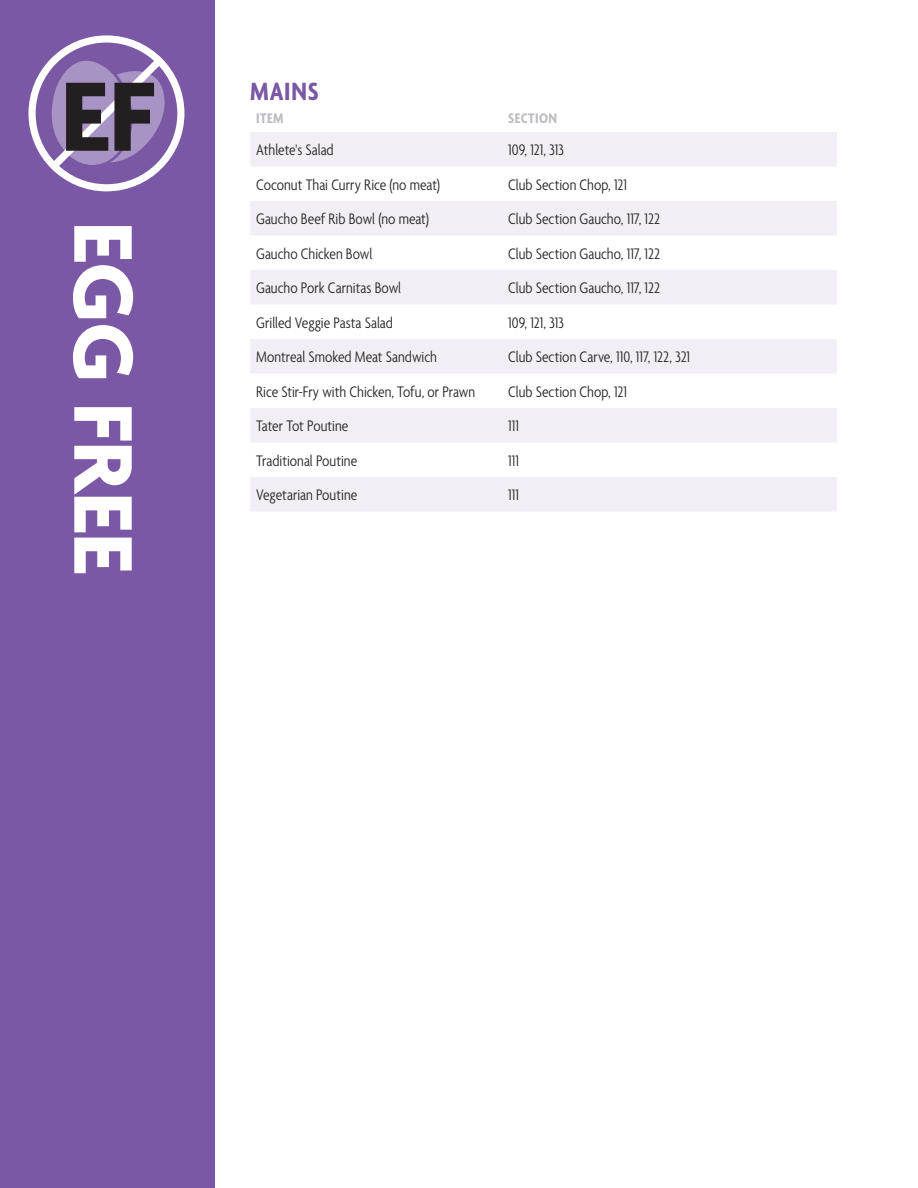
<style>
.page{position:relative;width:918px;height:1188px;background:#fff}
.page>*{position:absolute;margin:0;border:0;box-sizing:border-box;transform-origin:0 0}
.t1{font:700 106.65px "Agenda";color:#231f20}
.t2{font:700 90px "Agenda";color:#fff}
.t3{font:700 condensed 27px "Agenda";letter-spacing:.03em;color:#7b58a5}
.t4{font:300 condensed 16.5px "Agenda";color:#231f20}
.t5{font:700 condensed 15px "Agenda";letter-spacing:.03em;color:#bcbdc0}
</style>
<div class="page">
<div style="left:0;top:0;width:214px;height:1188px;background:#7b58a5"></div>
<svg style="left:250px;top:132px;width:587px;height:379px;fill:#f2eef6"></svg>
<svg style="left:28px;top:35px;width:156px;height:156px"></svg>
<h1 class="t1" style="left:61px;top:51px;width:96px">EF</h1>
<p class="t2" style="left:158px;top:221px;width:354px;rotate:90deg">EGG FREE</p>
<p class="t3" style="left:250px;top:76px;width:70px">MAINS</p>
<p class="t5" style="left:256px;top:109px;width:29px">ITEM</p>
<p class="t5" style="left:508px;top:109px;width:50px">SECTION</p>
<p class="t4" style="left:256px;top:141px;width:79px">Athlete's Salad</p>
<p class="t4" style="left:508px;top:141px;width:57px">109, 121, 313</p>
<p class="t4" style="left:256px;top:175px;width:185px">Coconut Thai Curry Rice (no meat)</p>
<p class="t4" style="left:508px;top:175px;width:120px">Club Section Chop, 121</p>
<p class="t4" style="left:256px;top:210px;width:174px">Gaucho Beef Rib Bowl (no meat)</p>
<p class="t4" style="left:508px;top:210px;width:153px">Club Section Gaucho, 117, 122</p>
<p class="t4" style="left:256px;top:244px;width:118px">Gaucho Chicken Bowl</p>
<p class="t4" style="left:508px;top:244px;width:153px">Club Section Gaucho, 117, 122</p>
<p class="t4" style="left:256px;top:279px;width:147px">Gaucho Pork Carnitas Bowl</p>
<p class="t4" style="left:508px;top:279px;width:153px">Club Section Gaucho, 117, 122</p>
<p class="t4" style="left:256px;top:313px;width:138px">Grilled Veggie Pasta Salad</p>
<p class="t4" style="left:508px;top:313px;width:57px">109, 121, 313</p>
<p class="t4" style="left:256px;top:348px;width:182px">Montreal Smoked Meat Sandwich</p>
<p class="t4" style="left:508px;top:348px;width:183px">Club Section Carve, 110, 117, 122, 321</p>
<p class="t4" style="left:256px;top:382px;width:221px">Rice Stir-Fry with Chicken, Tofu, or Prawn</p>
<p class="t4" style="left:508px;top:382px;width:120px">Club Section Chop, 121</p>
<p class="t4" style="left:256px;top:417px;width:94px">Tater Tot Poutine</p>
<p class="t4" style="left:508px;top:417px;width:12px">111</p>
<p class="t4" style="left:256px;top:451px;width:103px">Traditional Poutine</p>
<p class="t4" style="left:508px;top:451px;width:12px">111</p>
<p class="t4" style="left:256px;top:486px;width:103px">Vegetarian Poutine</p>
<p class="t4" style="left:508px;top:486px;width:12px">111</p>
</div>
